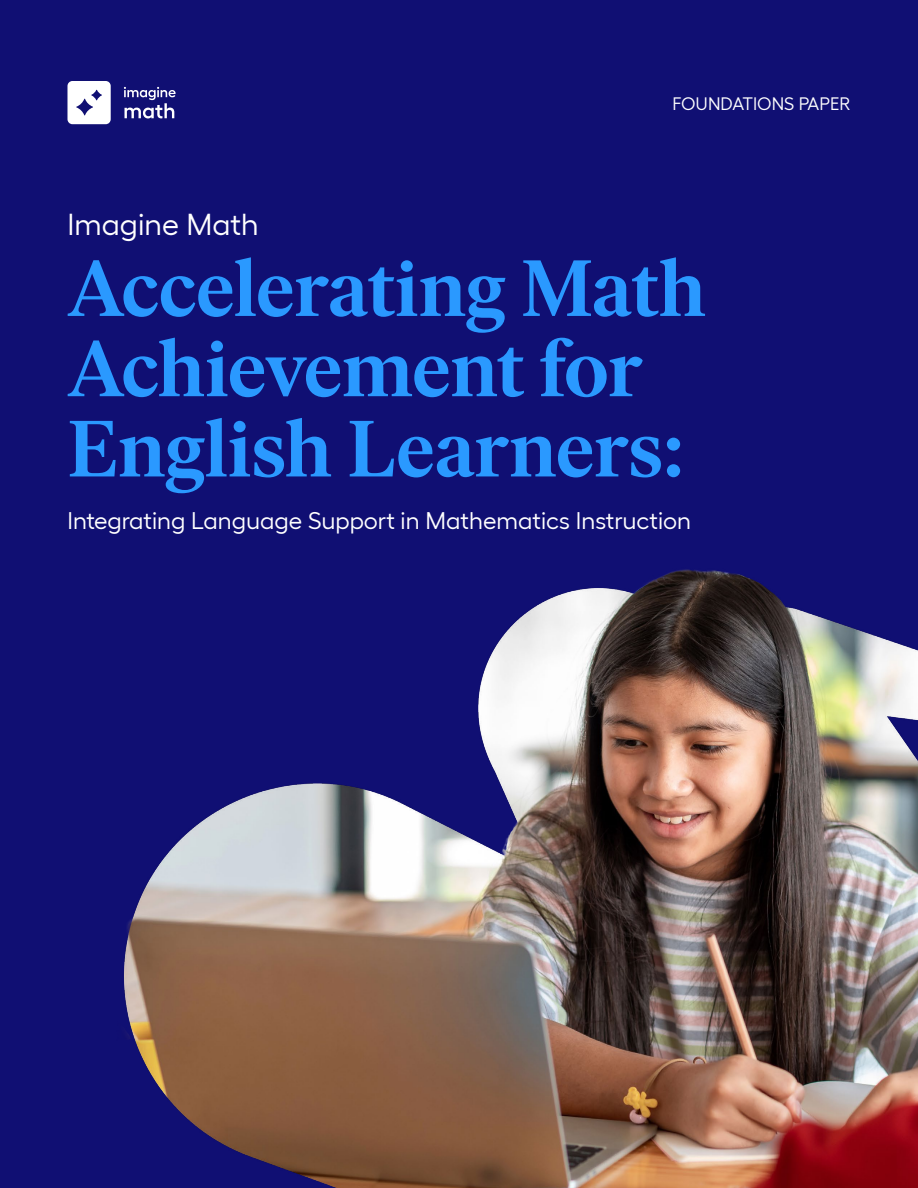
<style>
.page{position:relative;width:918px;height:1188px;background:#100f73}
.page>*{position:absolute;margin:0;border:0;box-sizing:border-box;transform-origin:0 0}
.t1{font:600 79.35px/80.2px "Ivar Headline";letter-spacing:-.01em;color:#2a99ff}
.t2{font:30.3px "Hellix";color:#fff}
.t3{font:24px "Hellix";color:#fff}
.t4{font:18px "Hellix";color:#fff}
</style>
<div class="page">
<svg style="left:68px;top:81px;width:43px;height:43px;background:#e6e6f0"></svg>
<svg style="left:124px;top:87px;width:52px;height:31px"></svg>
<img style="left:124px;top:569px;width:794px;height:619px">
<p class="t2" style="left:68px;top:201px;width:193px">Imagine Math</p>
<p class="t4" style="left:672px;top:90px;width:180px">FOUNDATIONS PAPER</p>
<h1 class="t1" style="left:68px;top:249px;width:640px">Accelerating Math<br>Achievement for<br>English Learners:</h1>
<p class="t3" style="left:68px;top:502px;width:625px">Integrating Language Support in Mathematics Instruction</p>
</div>
